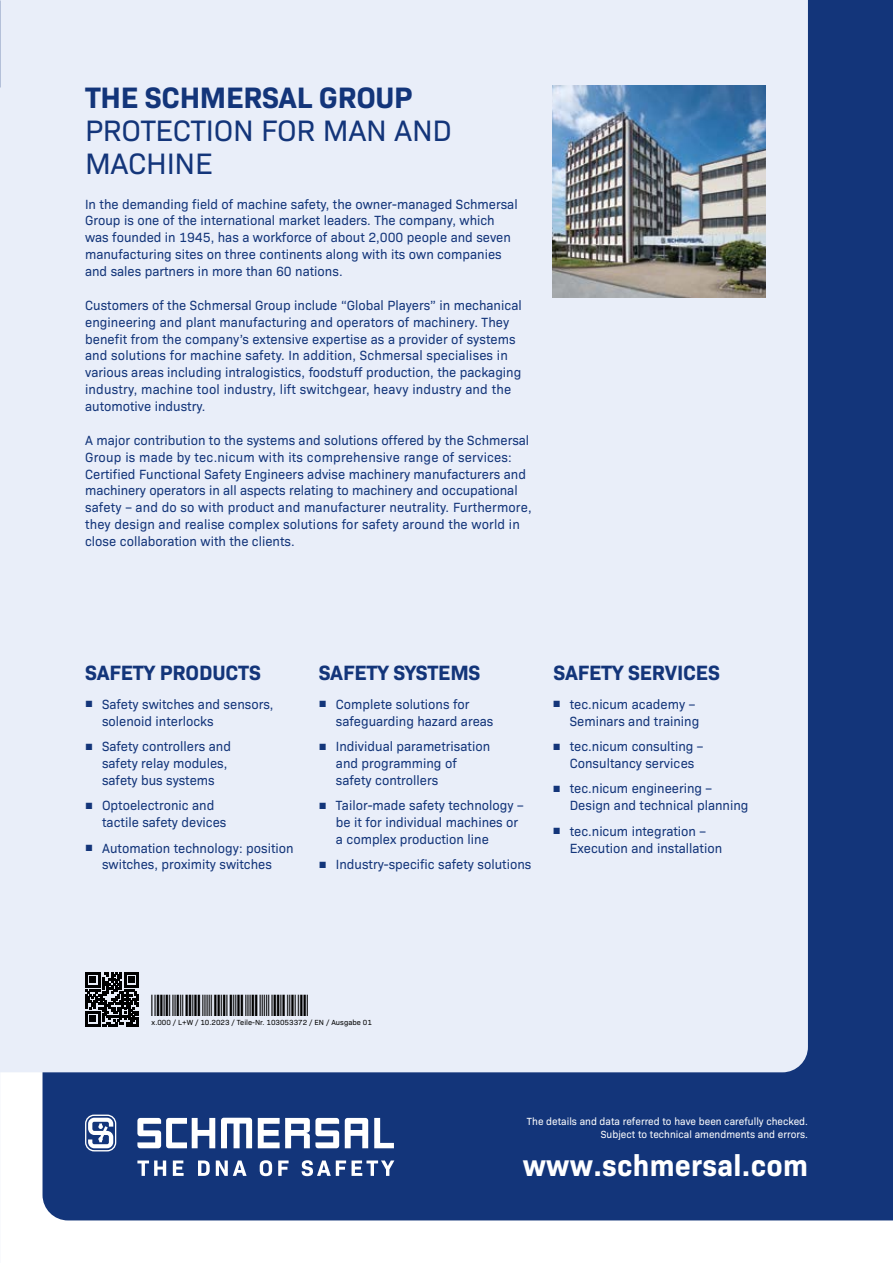
<style>
.page{position:relative;width:893px;height:1263px;background:#fff}
.page>*{position:absolute;margin:0;border:0;box-sizing:border-box;transform-origin:0 0}
.t1{font:30px/33px "Bio Sans";letter-spacing:-.01em;color:#13357a}
.t2{font:700 30px "Bio Sans";letter-spacing:.01em;color:#fff}
.t3{font:700 30px "Bio Sans";letter-spacing:-.01em;color:#13357a}
.t4{font:22.5px "Stricode";color:#000}
.t5{font:700 21px "Bio Sans";letter-spacing:-.01em;color:#13357a}
.t6{font:13.5px/16.8px "Bio Sans";color:#13357a}
.t7{font:10.5px/13.2px "Bio Sans";color:#fff;text-align:right}
.t8{font:7.5px "Bio Sans";color:#000}
.s1{font-family:"Arial"}
</style>
<div class="page">
<div style="left:43px;top:0;width:850px;height:1220px;background:#13357a"></div>
<div style="left:0;top:0;width:808px;height:1072px;background:#e9eef9"></div>
<img style="left:553px;top:85px;width:212px;height:213px">
<svg style="left:137px;top:1118px;width:78px;height:30px"></svg>
<svg style="left:374px;top:1118px;width:20px;height:30px"></svg>
<svg style="left:221px;top:1118px;width:31px;height:30px"></svg>
<svg style="left:258px;top:1118px;width:81px;height:30px"></svg>
<svg style="left:345px;top:1118px;width:23px;height:30px"></svg>
<svg style="left:85px;top:1114px;width:31px;height:37px"></svg>
<svg style="left:137px;top:1160px;width:257px;height:16px"></svg>
<svg style="left:85px;top:972px;width:54px;height:54px;background:#424347"></svg>
<h1 class="t3" style="left:85px;top:75px;width:329px">THE SCHMERSAL GROUP</h1>
<h1 class="t1" style="left:85px;top:112px;width:368px">PROTECTION FOR MAN AND<br>MACHINE</h1>
<p class="t6" style="left:85px;top:194px;width:434px">In the demanding field of machine safety, the owner-managed Schmersal Group is one of the international market leaders. The company, which was founded in 1945, has a workforce of about 2,000 people and seven manufacturing sites on three continents along with its own companies and sales partners in more than 60 nations.</p>
<p class="t6" style="left:85px;top:296px;width:438px">Customers of the Schmersal Group include “Global Players” in mechanical engineering and plant manufacturing and operators of machinery. They benefit from the company’s extensive expertise as a provider of systems and solutions for machine safety. In addition, Schmersal specialises in various areas including intralogistics, foodstuff production, the packaging industry, machine tool industry, lift switchgear, heavy industry and the automotive industry.</p>
<p class="t6" style="left:85px;top:431px;width:448px">A major contribution to the systems and solutions offered by the Schmersal Group is made by tec.nicum with its comprehensive range of services:<br>Certified Functional Safety Engineers advise machinery manufacturers and machinery operators in all aspects relating to machinery and occupational safety – and do so with product and manufacturer neutrality. Furthermore, they design and realise complex solutions for safety around the world in close collaboration with the clients.</p>
<h3 class="t5" style="left:85px;top:656px;width:177px">SAFETY PRODUCTS</h3>
<h3 class="t5" style="left:319px;top:656px;width:163px">SAFETY SYSTEMS</h3>
<h3 class="t5" style="left:553px;top:656px;width:168px">SAFETY SERVICES</h3>
<p class="t6" style="left:570px;top:695px;width:131px;text-indent:-17px"><span class="s1">■</span> tec.nicum academy –<br>Seminars and training</p>
<p class="t6" style="left:553px;top:737px;width:152px;text-align:center"><span class="s1">■</span> tec.nicum consulting –<br>Consultancy services</p>
<p class="t6" style="left:570px;top:779px;width:180px;text-indent:-17px"><span class="s1">■</span> tec.nicum engineering –<br>Design and technical planning</p>
<p class="t6" style="left:570px;top:821px;width:154px;text-indent:-17px"><span class="s1">■</span> tec.nicum integration –<br>Execution and installation</p>
<p class="t6" style="left:102px;top:695px;width:173px;text-indent:-17px"><span class="s1">■</span> Safety switches and sensors, solenoid interlocks</p>
<p class="t6" style="left:102px;top:737px;width:130px;text-indent:-17px"><span class="s1">■</span> Safety controllers and safety relay modules, safety bus systems</p>
<p class="t6" style="left:102px;top:796px;width:126px;text-indent:-17px"><span class="s1">■</span> Optoelectronic and tactile safety devices</p>
<p class="t6" style="left:85px;top:838px;width:210px;text-align:center"><span class="s1">■</span> Automation technology: position switches, proximity switches</p>
<p class="t6" style="left:336px;top:695px;width:159px;text-indent:-17px"><span class="s1">■</span> Complete solutions for safeguarding hazard areas</p>
<p class="t6" style="left:336px;top:737px;width:156px;text-indent:-17px"><span class="s1">■</span> Individual parametrisation and programming of safety controllers</p>
<p class="t6" style="left:336px;top:796px;width:189px;text-indent:-17px"><span class="s1">■</span> Tailor-made safety technology – be it for individual machines or a complex production line</p>
<p class="t6" style="left:319px;top:855px;width:214px"><span class="s1">■</span> Industry-specific safety solutions</p>
<h2 class="t4" style="left:152px;top:994px;width:159px">*103053372#</h2>
<p class="t8" style="left:152px;top:1017px;width:222px">x.000 / L+W / 10.2023 / Teile-Nr. 103053372 / EN / Ausgabe 01</p>
<p class="t7" style="left:527px;top:1114px;width:283px">The details and data referred to have been carefully checked.<br>Subject to technical amendments and errors.</p>
<h1 class="t2" style="left:523px;top:1142px;width:287px">www.schmersal.com</h1>
</div>
